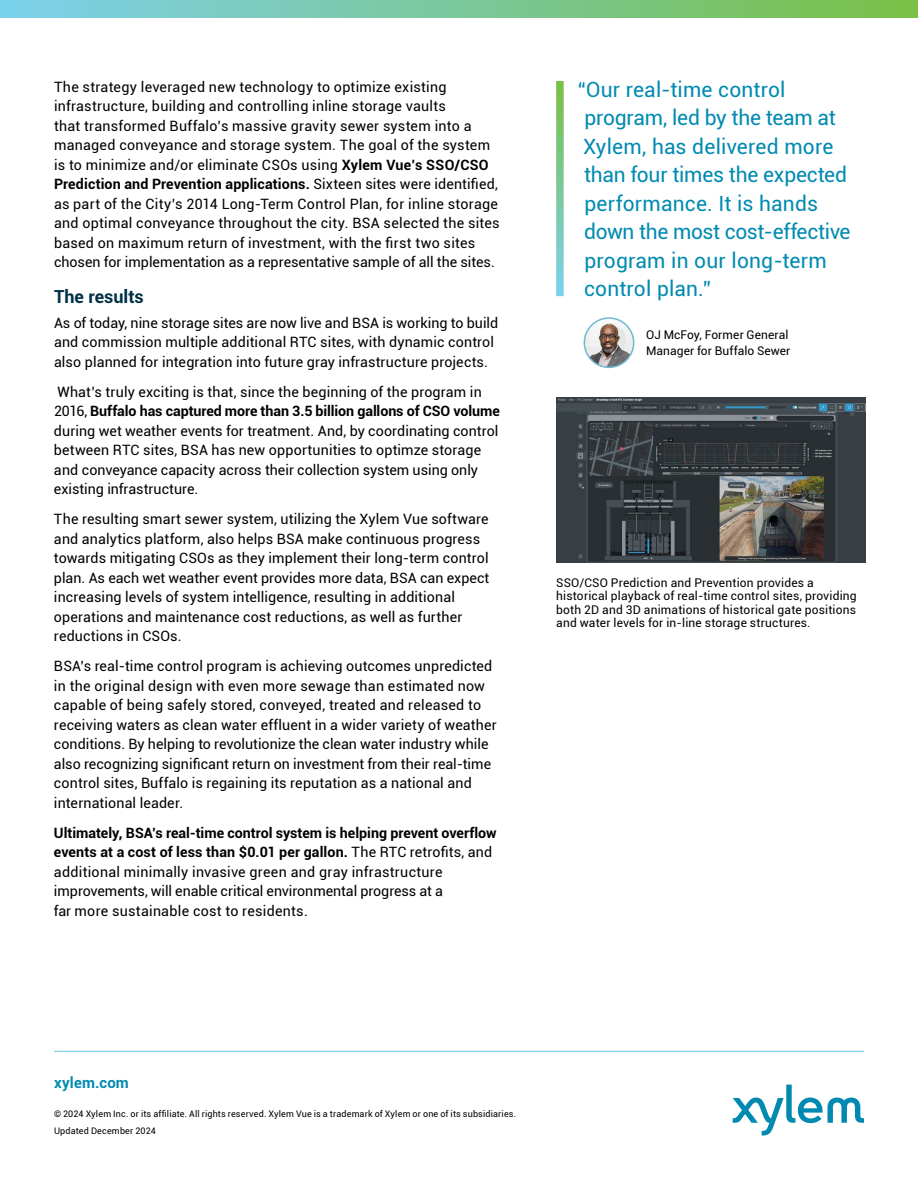
<style>
.page{position:relative;width:918px;height:1188px;background:#fff}
.page>*{position:absolute;margin:0;border:0;box-sizing:border-box;transform-origin:0 0}
.t1{font:21px/28.5px "Roboto";color:#008ab1}
.t2{font:700 18px "Roboto";color:#003146}
.t3{font:700 15px "Roboto";letter-spacing:.01em;color:#008ab1}
.t4{font:14.25px/19.5px "Roboto";letter-spacing:.01em;color:#000}
.t5{font:12px/13.5px "Roboto";letter-spacing:.015em;color:#000}
.t6{font:9px "Roboto";letter-spacing:.015em;color:#000}
.s1{font-weight:700}
</style>
<div class="page">
<img style="left:556px;top:398px;width:309px;height:164px">
<hr style="left:54px;top:1051px;width:810px;height:1px;background:#7ad1ef">
<div style="left:0;top:0;width:918px;height:18px;background:linear-gradient(to right,#7cd0ed,#79c047)"></div>
<svg style="left:733px;top:1085px;width:131px;height:51px"></svg>
<svg style="left:556px;top:81px;width:8px;height:215px;background:#82cb9f"></svg>
<img style="left:584px;top:318px;width:50px;height:49px;border-radius:25px">
<div style="left:584px;top:317px;width:50px;height:51px;border:2px solid #70b9d3;border-radius:50%"></div>
<p class="t4" style="left:54px;top:76px;width:447px">The strategy leveraged new technology to optimize existing infrastructure, building and controlling inline storage vaults<br>that transformed Buffalo’s massive gravity sewer system into a managed conveyance and storage system. The goal of the system is to minimize and/or eliminate CSOs using <span class="s1">Xylem Vue’s SSO/CSO Prediction and Prevention applications.</span> Sixteen sites were identified, as part of the City’s 2014 Long-Term Control Plan, for inline storage and optimal conveyance throughout the city. BSA selected the sites based on maximum return of investment, with the first two sites chosen for implementation as a representative sample of all the sites.</p>
<p class="t2" style="left:54px;top:284px;width:91px">The results</p>
<p class="t4" style="left:54px;top:312px;width:446px">As of today, nine storage sites are now live and BSA is working to build and commission multiple additional RTC sites, with dynamic control also planned for integration into future gray infrastructure projects.</p>
<p class="t4" style="left:54px;top:381px;width:447px">What’s truly exciting is that, since the beginning of the program in 2016, <span class="s1">Buffalo has captured more than 3.5 billion gallons of CSO volume </span>during wet weather events for treatment. And, by coordinating control between RTC sites, BSA has new opportunities to optimze storage and conveyance capacity across their collection system using only existing infrastructure.</p>
<p class="t4" style="left:54px;top:509px;width:437px">The resulting smart sewer system, utilizing the Xylem Vue software and analytics platform, also helps BSA make continuous progress towards mitigating CSOs as they implement their long-term control plan. As each wet weather event provides more data, BSA can expect increasing levels of system intelligence, resulting in additional operations and maintenance cost reductions, as well as further reductions in CSOs.</p>
<p class="t4" style="left:54px;top:656px;width:444px">BSA’s real-time control program is achieving outcomes unpredicted in the original design with even more sewage than estimated now capable of being safely stored, conveyed, treated and released to receiving waters as clean water effluent in a wider variety of weather conditions. By helping to revolutionize the clean water industry while also recognizing significant return on investment from their real-time control sites, Buffalo is regaining its reputation as a national and international leader.</p>
<p class="t4" style="left:54px;top:822px;width:444px"><span class="s1">Ultimately, BSA’s real-time control system is helping prevent overflow events at a cost of less than $0.01 per gallon.</span> The RTC retrofits, and additional minimally invasive green and gray infrastructure improvements, will enable critical environmental progress at a<br>far more sustainable cost to residents.</p>
<h1 class="t1" style="left:578px;top:74px;width:274px">“Our real-time control program, led by the team at<br>Xylem, has delivered more than four times the expected performance. It is hands down the most cost-effective program in our long-term control plan.”</h1>
<p class="t5" style="left:646px;top:326px;width:146px;line-height:16.5px">OJ McFoy, Former General<br>Manager for Buffalo Sewer</p>
<p class="t5" style="left:556px;top:575px;width:302px">SSO/CSO Prediction and Prevention provides a historical playback of real-time control sites, providing both 2D and 3D animations of historical gate positions and water levels for in-line storage structures.</p>
<p class="t3" style="left:54px;top:1072px;width:76px">xylem.com</p>
<p class="t6" style="left:54px;top:1108px;width:464px">© 2024 Xylem Inc. or its affiliate. All rights reserved. Xylem Vue is a trademark of Xylem or one of its subsidiaries.</p>
<p class="t6" style="left:54px;top:1124px;width:103px">Updated December 2024</p>
</div>
